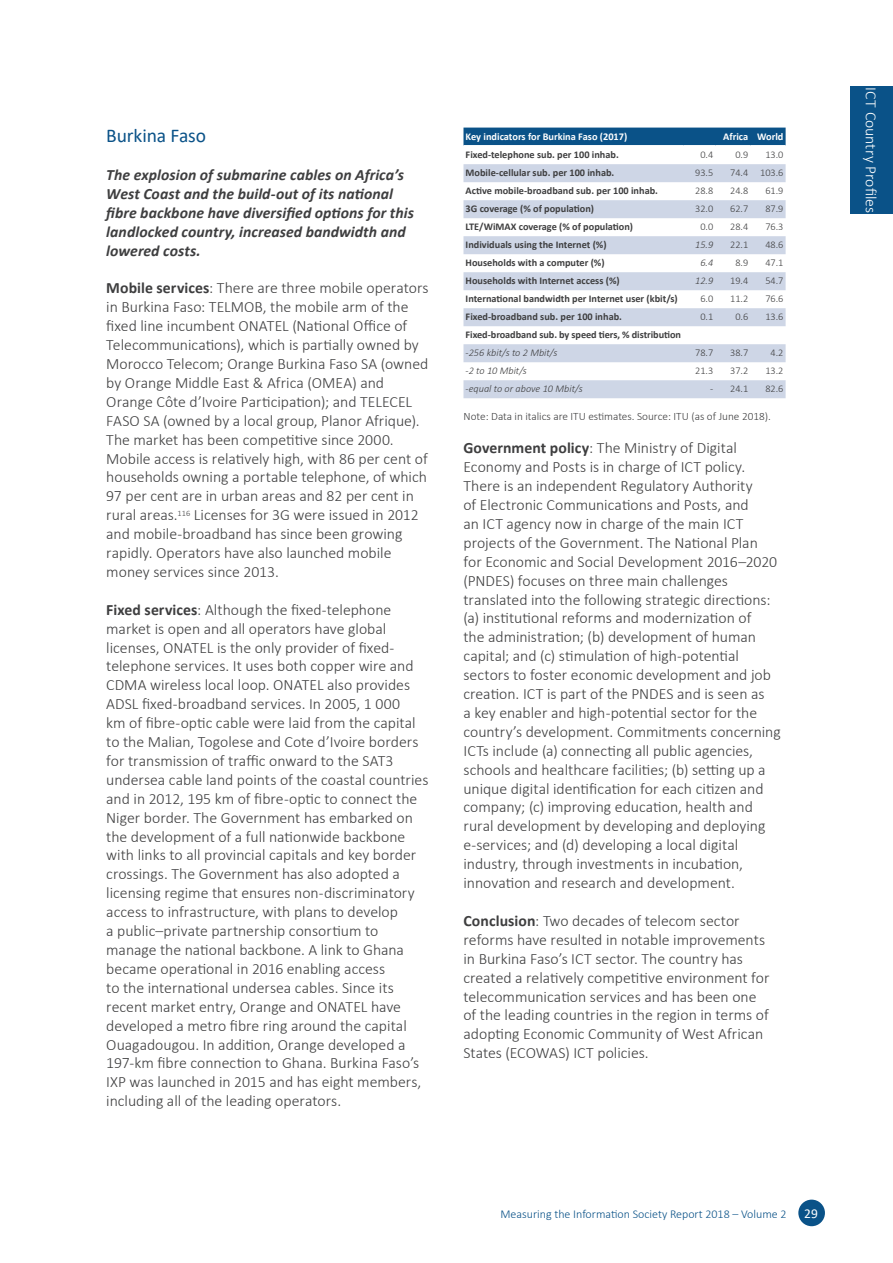
<style>
.page{position:relative;width:893px;height:1263px;background:#fff}
.page>*{position:absolute;margin:0;border:0;box-sizing:border-box;transform-origin:0 0}
.Heading_2_next_page{font:19.5px "Calibri";letter-spacing:-.01em;color:#0a5288}
.t1{font:300 15.75px/18.9px "Calibri";color:#3e3e3f}
.t2{font:italic 700 15.75px/18.9px "Calibri";letter-spacing:.005em;color:#3e3e3f}
.t3{font:300 15.75px "Calibri";color:#fff}
.t4{font:13.5px "Calibri";color:#fff}
.t5{font:300 12px "Calibri";color:#0a5288}
.Source_text{font:300 11.25px "Calibri";color:#3e3e3f}
.Table_head_small_lef{font:700 10.35px "Calibri";color:#fff}
.Table_head_small_rig{font:700 10.35px "Calibri";color:#fff}
.Table_text_small_lef{font:700 10.2px "Calibri";color:#3e3e3f}
.Table_text_small_rig{font:300 10.2px "Calibri";color:#3e3e3f}
.Table_text_small_lef-2{font:italic 300 10.2px "Calibri";color:#3e3e3f}
.Table_text_small_rig-2{font:italic 300 10.2px "Calibri";color:#3e3e3f}
.s1{font-weight:700}
</style>
<div class="page">
<div style="left:798px;top:1199px;width:27px;height:27px;background:#0a5288;border-radius:50%"></div>
<div style="left:850px;top:86px;width:43px;height:128px;background:#0a5288"></div>
<div style="left:463px;top:128px;width:323px;height:17px;background:#0a5288"></div>
<svg style="left:463px;top:164px;width:323px;height:234px;fill:#ced6e6"></svg>
<h2 class="Heading_2_next_page" style="left:106px;top:122px;width:101px">Burkina Faso</h2>
<p class="t2" style="left:106px;top:165px;width:309px">The explosion of submarine cables on Africa’s West Coast and the build-out of its national fibre backbone have diversified options for this landlocked country, increased bandwidth and lowered costs.</p>
<p class="t1" style="left:106px;top:279px;width:324px"><span class="s1">Mobile services</span>: There are three mobile operators in Burkina Faso: TELMOB, the mobile arm of the fixed line incumbent ONATEL (National Office of Telecommunications), which is partially owned by Morocco Telecom; Orange Burkina Faso SA (owned by Orange Middle East &amp; Africa (OMEA) and Orange Côte d’Ivoire Participation); and TELECEL FASO SA (owned by a local group, Planor Afrique).<br>The market has been competitive since 2000.<br>Mobile access is relatively high, with 86 per cent of households owning a portable telephone, of which 97 per cent are in urban areas and 82 per cent in rural areas.<sup>116</sup> Licenses for 3G were issued in 2012 and mobile-broadband has since been growing rapidly. Operators have also launched mobile money services since 2013.</p>
<p class="t1" style="left:106px;top:600px;width:324px"><span class="s1">Fixed services</span>: Although the fixed-telephone market is open and all operators have global licenses, ONATEL is the only provider of fixed&shy;telephone services. It uses both copper wire and CDMA wireless local loop. ONATEL also provides ADSL fixed-broadband services. In 2005, 1 000<br>km of fibre-optic cable were laid from the capital to the Malian, Togolese and Cote d’Ivoire borders for transmission of traffic onward to the SAT3 undersea cable land points of the coastal countries and in 2012, 195 km of fibre-optic to connect the Niger border. The Government has embarked on the development of a full nationwide backbone with links to all provincial capitals and key border crossings. The Government has also adopted a licensing regime that ensures non-discriminatory access to infrastructure, with plans to develop<br>a public–private partnership consortium to manage the national backbone. A link to Ghana became operational in 2016 enabling access<br>to the international undersea cables. Since its recent market entry, Orange and ONATEL have developed a metro fibre ring around the capital Ouagadougou. In addition, Orange developed a 197-km fibre connection to Ghana. Burkina Faso’s IXP was launched in 2015 and has eight members, including all of the leading operators.</p>
<p class="Table_head_small_lef" style="left:466px;top:129px;width:163px">Key indicators for Burkina Faso (2017)</p>
<p class="Table_head_small_rig" style="left:723px;top:129px;width:27px">Africa</p>
<p class="Table_head_small_rig" style="left:757px;top:129px;width:28px">World</p>
<p class="Table_text_small_lef" style="left:466px;top:148px;width:155px">Fixed-telephone sub. per 100 inhab.</p>
<p class="Table_text_small_rig" style="left:700px;top:149px;width:14px">0.4</p>
<p class="Table_text_small_rig" style="left:735px;top:149px;width:14px">0.9</p>
<p class="Table_text_small_rig" style="left:765px;top:149px;width:20px">13.0</p>
<p class="Table_text_small_lef" style="left:466px;top:166px;width:150px">Mobile-cellular sub. per 100 inhab.</p>
<p class="Table_text_small_rig" style="left:695px;top:167px;width:20px">93.5</p>
<p class="Table_text_small_rig" style="left:730px;top:167px;width:20px">74.4</p>
<p class="Table_text_small_rig" style="left:760px;top:167px;width:25px">103.6</p>
<p class="Table_text_small_lef" style="left:466px;top:184px;width:194px">Active mobile-broadband sub. per 100 inhab.</p>
<p class="Table_text_small_rig" style="left:695px;top:185px;width:20px">28.8</p>
<p class="Table_text_small_rig" style="left:730px;top:185px;width:20px">24.8</p>
<p class="Table_text_small_rig" style="left:765px;top:185px;width:20px">61.9</p>
<p class="Table_text_small_lef" style="left:466px;top:202px;width:130px">3G coverage (% of population)</p>
<p class="Table_text_small_rig" style="left:695px;top:203px;width:20px">32.0</p>
<p class="Table_text_small_rig" style="left:730px;top:203px;width:20px">62.7</p>
<p class="Table_text_small_rig" style="left:765px;top:203px;width:20px">87.9</p>
<p class="Table_text_small_lef" style="left:466px;top:220px;width:169px">LTE/WiMAX coverage (% of population)</p>
<p class="Table_text_small_rig" style="left:700px;top:221px;width:14px">0.0</p>
<p class="Table_text_small_rig" style="left:730px;top:221px;width:20px">28.4</p>
<p class="Table_text_small_rig" style="left:765px;top:221px;width:20px">76.3</p>
<p class="Table_text_small_lef" style="left:466px;top:238px;width:142px">Individuals using the Internet (%)</p>
<p class="Table_text_small_rig-2" style="left:695px;top:239px;width:20px">15.9</p>
<p class="Table_text_small_rig" style="left:730px;top:239px;width:20px">22.1</p>
<p class="Table_text_small_rig" style="left:765px;top:239px;width:20px">48.6</p>
<p class="Table_text_small_lef" style="left:466px;top:256px;width:140px">Households with a computer (%)</p>
<p class="Table_text_small_rig-2" style="left:700px;top:257px;width:14px">6.4</p>
<p class="Table_text_small_rig" style="left:735px;top:257px;width:14px">8.9</p>
<p class="Table_text_small_rig" style="left:765px;top:257px;width:20px">47. 1</p>
<p class="Table_text_small_lef" style="left:466px;top:274px;width:156px">Households with Internet access (%)</p>
<p class="Table_text_small_rig-2" style="left:695px;top:275px;width:20px">12.9</p>
<p class="Table_text_small_rig" style="left:730px;top:275px;width:20px">19.4</p>
<p class="Table_text_small_rig" style="left:765px;top:275px;width:20px">54.7</p>
<p class="Table_text_small_lef" style="left:466px;top:292px;width:214px">International bandwidth per Internet user (kbit/s)</p>
<p class="Table_text_small_rig" style="left:700px;top:293px;width:14px">6.0</p>
<p class="Table_text_small_rig" style="left:730px;top:293px;width:20px">11.2</p>
<p class="Table_text_small_rig" style="left:765px;top:293px;width:20px">76.6</p>
<p class="Table_text_small_lef" style="left:466px;top:310px;width:158px">Fixed-broadband sub. per 100 inhab.</p>
<p class="Table_text_small_rig" style="left:700px;top:311px;width:14px">0.1</p>
<p class="Table_text_small_rig" style="left:735px;top:311px;width:14px">0.6</p>
<p class="Table_text_small_rig" style="left:765px;top:311px;width:20px">13.6</p>
<p class="Table_text_small_lef" style="left:466px;top:328px;width:217px">Fixed-broadband sub. by speed tiers, % distribution</p>
<p class="Table_text_small_lef-2" style="left:466px;top:347px;width:93px">-256 kbit/s to 2 Mbit/s</p>
<p class="Table_text_small_rig" style="left:695px;top:347px;width:20px">78.7</p>
<p class="Table_text_small_rig" style="left:730px;top:347px;width:20px">38.7</p>
<p class="Table_text_small_rig" style="left:770px;top:347px;width:14px">4.2</p>
<p class="Table_text_small_lef-2" style="left:466px;top:365px;width:63px">-2 to 10 Mbit/s</p>
<p class="Table_text_small_rig" style="left:695px;top:365px;width:20px">21.3</p>
<p class="Table_text_small_rig" style="left:730px;top:365px;width:20px">37.2</p>
<p class="Table_text_small_rig" style="left:765px;top:365px;width:20px">13.2</p>
<p class="Table_text_small_lef-2" style="left:466px;top:383px;width:119px">-equal to or above 10 Mbit/s</p>
<p class="Table_text_small_rig" style="left:710px;top:383px;width:5px">-</p>
<p class="Table_text_small_rig" style="left:730px;top:383px;width:20px">24. 1</p>
<p class="Table_text_small_rig" style="left:765px;top:383px;width:20px">82.6</p>
<p class="Source_text" style="left:463px;top:410px;width:309px">Note: Data in italics are ITU estimates. Source: ITU (as of June 2018).</p>
<p class="t1" style="left:463px;top:438px;width:319px"><span class="s1">Government policy</span>: The Ministry of Digital Economy and Posts is in charge of ICT policy.<br>There is an independent Regulatory Authority<br>of Electronic Communications and Posts, and<br>an ICT agency now in charge of the main ICT projects of the Government. The National Plan<br>for Economic and Social Development 2016–2020 (PNDES) focuses on three main challenges translated into the following strategic directions: (a) institutional reforms and modernization of<br>the administration; (b) development of human capital; and (c) stimulation of high-potential sectors to foster economic development and job creation. ICT is part of the PNDES and is seen as<br>a key enabler and high-potential sector for the country’s development. Commitments concerning ICTs include (a) connecting all public agencies, schools and healthcare facilities; (b) setting up a unique digital identification for each citizen and company; (c) improving education, health and rural development by developing and deploying e-services; and (d) developing a local digital industry, through investments in incubation, innovation and research and development.</p>
<p class="t1" style="left:463px;top:911px;width:308px"><span class="s1">Conclusion</span>: Two decades of telecom sector reforms have resulted in notable improvements in Burkina Faso’s ICT sector. The country has created a relatively competitive environment for telecommunication services and has been one of the leading countries in the region in terms of adopting Economic Community of West African States (ECOWAS) ICT policies.</p>
<p class="t5" style="left:500px;top:1206px;width:288px">Measuring the Information Society Report 2018 – Volume 2</p>
<p class="t4" style="left:804px;top:1204px;width:15px">29</p>
<p class="t3" style="left:881px;top:87px;width:127px;rotate:90deg">ICT Country Profiles</p>
</div>
